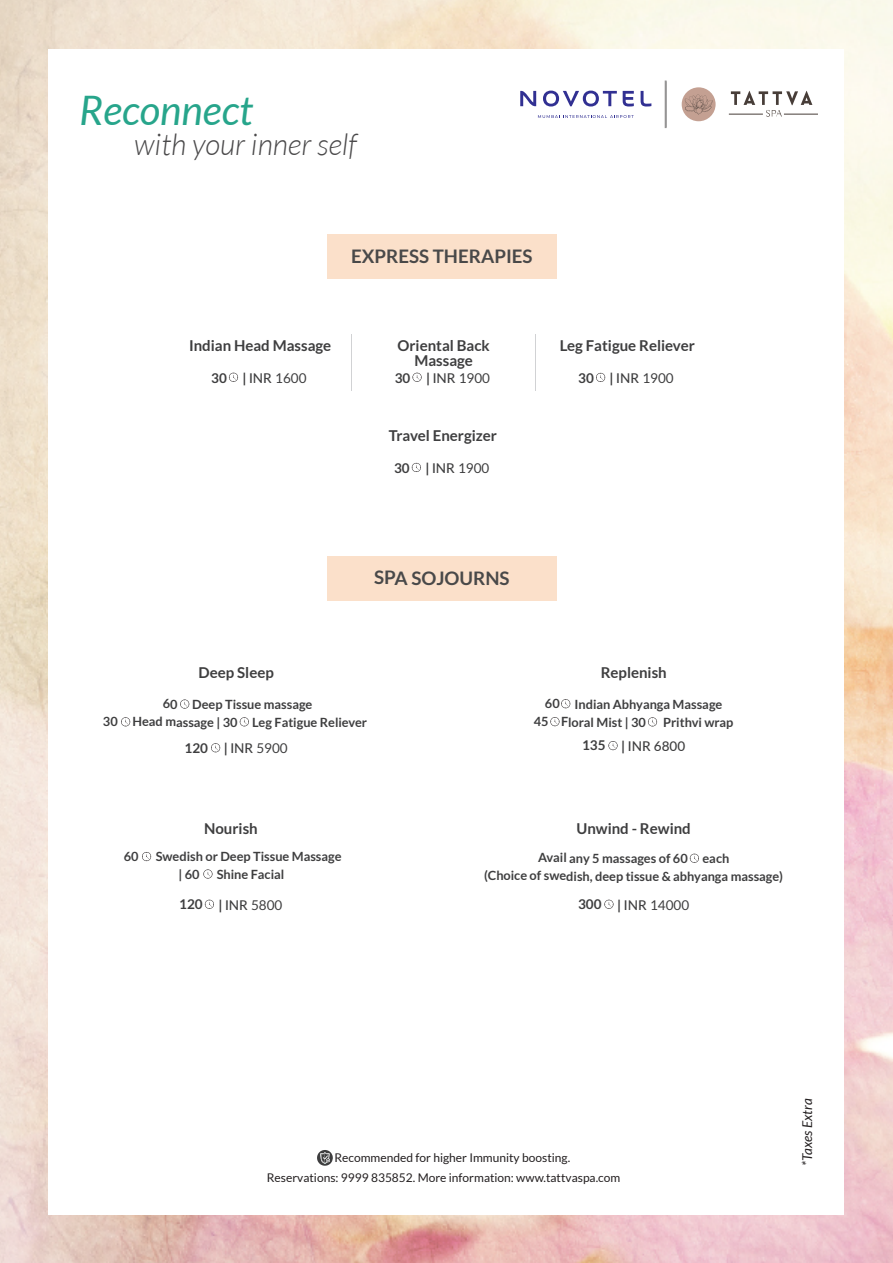
<style>
.page{position:relative;width:893px;height:1263px;background:#fff}
.page>*{position:absolute;margin:0;border:0;box-sizing:border-box;transform-origin:0 0}
.t1{font:italic 40.65px "Lato";color:#27a58b}
.t2{font:italic 300 29.7px "Lato";color:#4a494a}
.t3{font:700 18.75px "Lato";color:#494949}
.t4{font:700 15px "Lato";color:#3e3e3f}
.t5{font:13.5px "Lato";color:#3e3e3f}
.t6{font:700 13.5px "Lato";letter-spacing:-.005em;color:#3e3e3f}
.t7{font:500 13.5px "Lato";letter-spacing:-.005em;color:#3e3e3f}
.t8{font:italic 13.5px "Lato";letter-spacing:-.005em;color:#231f20}
.t9{font:700 12.75px/18px "Lato";letter-spacing:-.005em;color:#3e3e3f;text-align:center}
.t10{font:12px/20.5px "Lato";color:#231f20}
.s1{font-weight:700}
.s2{font-weight:500}
.s3{font-weight:400}
</style>
<div class="page">
<img style="left:0;top:0;width:893px;height:1263px">
<div style="left:49px;top:49px;width:795px;height:1165px;background:#fff"></div>
<div style="left:327px;top:234px;width:230px;height:45px;background:#fbe0ca"></div>
<div style="left:327px;top:556px;width:230px;height:45px;background:#fbe0ca"></div>
<svg style="left:121px;top:717px;width:9px;height:9px"></svg>
<hr style="left:351px;top:335px;width:1px;height:56px;background:#d1d2d4">
<hr style="left:535px;top:335px;width:1px;height:56px;background:#d1d2d4">
<svg style="left:229px;top:373px;width:9px;height:9px"></svg>
<svg style="left:596px;top:373px;width:9px;height:9px"></svg>
<svg style="left:412px;top:373px;width:10px;height:9px"></svg>
<svg style="left:412px;top:463px;width:9px;height:9px"></svg>
<svg style="left:317px;top:1150px;width:16px;height:16px"></svg>
<svg style="left:211px;top:743px;width:9px;height:9px"></svg>
<svg style="left:180px;top:699px;width:9px;height:10px"></svg>
<svg style="left:240px;top:717px;width:9px;height:9px"></svg>
<svg style="left:205px;top:900px;width:9px;height:9px"></svg>
<svg style="left:690px;top:854px;width:9px;height:9px"></svg>
<svg style="left:561px;top:699px;width:9px;height:9px"></svg>
<svg style="left:648px;top:717px;width:9px;height:9px"></svg>
<svg style="left:550px;top:717px;width:9px;height:9px"></svg>
<svg style="left:604px;top:900px;width:9px;height:9px"></svg>
<svg style="left:608px;top:741px;width:10px;height:9px"></svg>
<svg style="left:142px;top:852px;width:9px;height:9px"></svg>
<svg style="left:203px;top:869px;width:9px;height:9px"></svg>
<div style="left:665px;top:81px;width:2px;height:47px;border:2px solid #959494"></div>
<hr style="left:729px;top:114px;width:34px;height:1px;background:#473d38">
<svg style="left:731px;top:91px;width:81px;height:26px"></svg>
<hr style="left:784px;top:114px;width:34px;height:1px;background:#473d38">
<div style="left:682px;top:87px;width:34px;height:34px;background:#c4a092;border-radius:50%"></div>
<svg style="left:685px;top:94px;width:27px;height:21px"></svg>
<svg style="left:538px;top:115px;width:96px;height:3px"></svg>
<svg style="left:520px;top:91px;width:16px;height:15px"></svg>
<svg style="left:543px;top:91px;width:74px;height:16px"></svg>
<svg style="left:623px;top:91px;width:11px;height:16px"></svg>
<svg style="left:641px;top:91px;width:10px;height:16px"></svg>
<h1 class="t1" style="left:79px;top:88px;width:175px">Reconnect</h1>
<h2 class="t2" style="left:134px;top:128px;width:224px">with your inner self</h2>
<h3 class="t3" style="left:351px;top:245px;width:183px">EXPRESS THERAPIES</h3>
<p class="t4" style="left:189px;top:337px;width:144px">Indian Head Massage</p>
<p class="t4" style="left:398px;top:337px;width:94px">Oriental Back</p>
<p class="t4" style="left:560px;top:337px;width:137px">Leg Fatigue Reliever</p>
<p class="t4" style="left:414px;top:352px;width:60px">Massage</p>
<p class="t5" style="left:211px;top:370px;width:97px"><span class="s1">30 |</span> <span class="s2">INR</span> 1600</p>
<p class="t5" style="left:395px;top:370px;width:97px"><span class="s1">30 |</span> <span class="s2">INR</span> 1900</p>
<p class="t5" style="left:578px;top:370px;width:97px"><span class="s1">30 |</span> <span class="s2">INR</span> 1900</p>
<p class="t4" style="left:389px;top:427px;width:110px">Travel Energizer</p>
<p class="t5" style="left:394px;top:460px;width:97px"><span class="s1">30 |</span> <span class="s2">INR</span> 1900</p>
<h3 class="t3" style="left:374px;top:567px;width:137px">SPA SOJOURNS</h3>
<p class="t4" style="left:199px;top:664px;width:77px">Deep Sleep</p>
<p class="t9" style="left:103px;top:695px;width:266px">60 Deep Tissue massage<br>30 Head massage | 30 Leg Fatigue Reliever</p>
<p class="t6" style="left:185px;top:740px;width:105px">120 | <span class="s2">INR</span> <span class="s3">5900</span></p>
<p class="t4" style="left:204px;top:820px;width:55px">Nourish</p>
<p class="t4" style="left:601px;top:664px;width:68px">Replenish</p>
<p class="t9" style="left:534px;top:695px;width:190px;text-align:left;text-indent:11px">60 Indian Abhyanga Massage<br>45 Floral Mist | 30</p>
<p class="t9" style="left:663px;top:713px;width:72px">Prithvi wrap</p>
<p class="t7" style="left:582px;top:736px;width:105px"><span class="s1">135 |</span> INR 6800</p>
<p class="t4" style="left:576px;top:820px;width:116px">Unwind - Rewind</p>
<p class="t9" style="left:124px;top:847px;width:16px">60</p>
<p class="t9" style="left:178px;top:847px;width:165px;text-align:left;text-indent:-23px">Swedish or Deep Tissue Massage | 60</p>
<p class="t9" style="left:217px;top:865px;width:69px">Shine Facial</p>
<p class="t6" style="left:179px;top:897px;width:105px">120 | <span class="s2">INR</span> <span class="s3">5800</span></p>
<p class="t9" style="left:484px;top:849px;width:300px">Avail any 5 massages of 60 each<br>(Choice of swedish, deep tissue &amp; abhyanga massage)</p>
<p class="t5" style="left:578px;top:897px;width:113px"><span class="s1">300 |</span> <span class="s2">INR</span> 14000</p>
<p class="t10" style="left:267px;top:1147px;width:355px;text-indent:68px">Recommended for higher Immunity boosting.<br>Reservations: 9999 835852. More information: www.tattvaspa.com</p>
<p class="t8" style="left:800px;top:1166px;width:69px;rotate:-90deg">*Taxes Extra</p>
</div>
